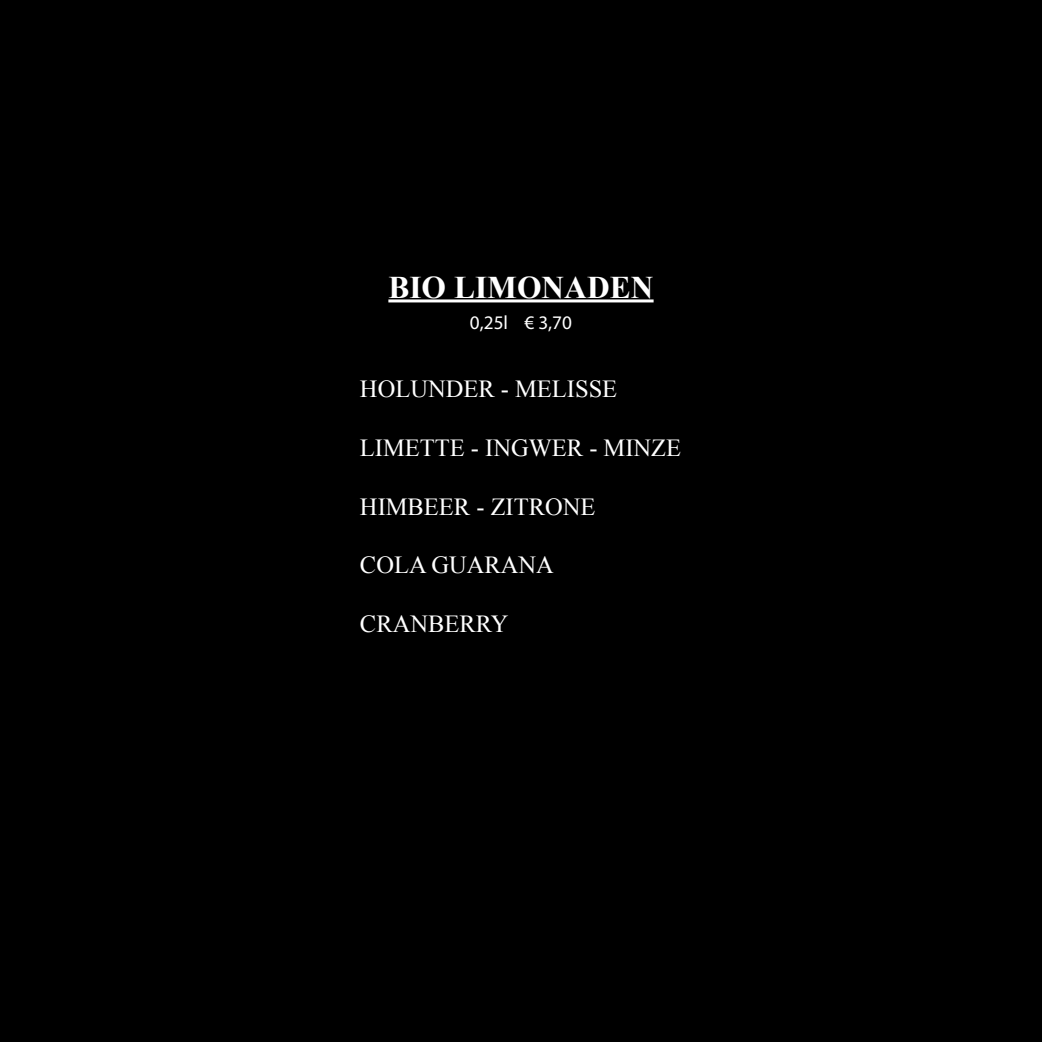
<style>
.page{position:relative;width:1042px;height:1042px;background:#000}
.page>*{position:absolute;margin:0;border:0;box-sizing:border-box;transform-origin:0 0}
.t1{font:700 31.5px "Times New Roman";color:#fff}
.t2{font:24.5px "Times New Roman";color:#fff}
.t3{font:19.25px "Myriad Pro";color:#fff}
</style>
<div class="page">
<hr style="left:388px;top:299px;width:265px;height:3px;background:#fff">
<p class="t1" style="left:388px;top:265px;width:267px">BIO LIMONADEN</p>
<p class="t3" style="left:470px;top:311px;width:104px">0,25l € 3,70</p>
<p class="t2" style="left:360px;top:372px;width:259px">HOLUNDER - MELISSE</p>
<p class="t2" style="left:360px;top:431px;width:323px">LIMETTE - INGWER - MINZE</p>
<p class="t2" style="left:360px;top:490px;width:237px">HIMBEER - ZITRONE</p>
<p class="t2" style="left:360px;top:549px;width:195px">COLA GUARANA</p>
<p class="t2" style="left:360px;top:607px;width:150px">CRANBERRY</p>
</div>
